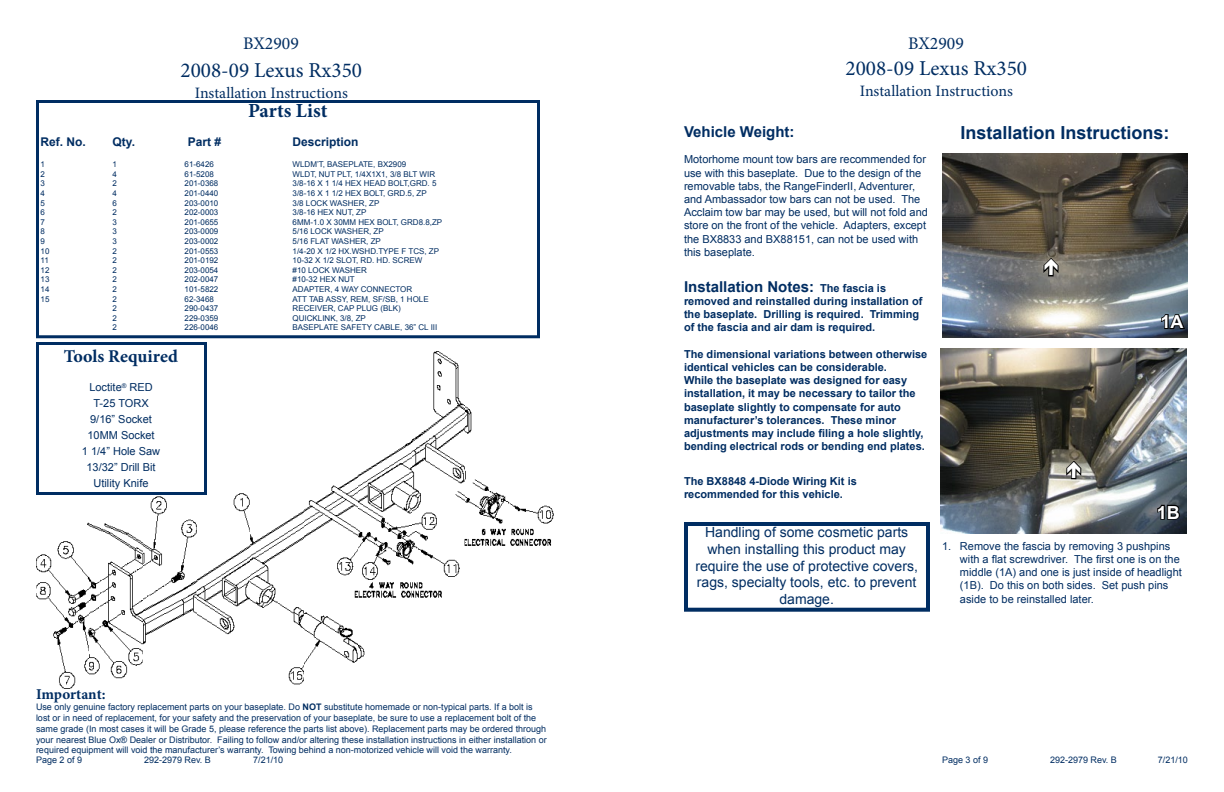
<style>
.page{position:relative;width:1224px;height:792px;background:#fff}
.page>*{position:absolute;margin:0;border:0;box-sizing:border-box;transform-origin:0 0}
.t1{font:21.2px "Minion Pro";color:#002d62}
.t2{font:700 20px "Minion Pro";color:#002d62}
.t3{font:700 18px "Arial";color:#002d62}
.t4{font:700 18px "Minion Pro";color:#002d62}
.t5{font:700 18px "Arial";color:#fff}
.t6{font:17.7px "Minion Pro";color:#002d62}
.t7{font:15.9px "Minion Pro";color:#002d62}
.t8{font:700 15px "Arial";color:#002d62}
.t9{font:700 15px "Minion Pro";letter-spacing:-.005em;color:#002d62}
.t10{font:14px/16.8px "Arial";color:#002d62;text-align:center}
.t11{font:700 12px "Arial";color:#002d62}
.t12{font:11px/13.2px "Arial";color:#002d62}
.t13{font:700 11px/13.2px "Arial";color:#002d62}
.t14{font:9px/10.8px "Arial";color:#002d62}
.t15{font:8px "Arial";color:#002d62}
.s1{font-size:11px}
.s2{font-weight:700}
</style>
<div class="page">
<img style="left:36px;top:351px;width:518px;height:337px">
<div style="left:36px;top:100px;width:504px;height:238px;border:3px solid #002d62"></div>
<img style="left:942px;top:153px;width:246px;height:185px">
<svg style="left:1160px;top:312px;width:26px;height:18px"></svg>
<div style="left:36px;top:342px;width:171px;height:153px;border:3px solid #002d62"></div>
<img style="left:940px;top:349px;width:246px;height:184px">
<svg style="left:1156px;top:503px;width:25px;height:18px"></svg>
<div style="left:684px;top:522px;width:246px;height:90px;border:4px solid #002d62"></div>
<svg style="left:1087px;top:292px;width:18px;height:22px"></svg>
<svg style="left:1008px;top:237px;width:19px;height:21px"></svg>
<svg style="left:1001px;top:306px;width:21px;height:19px"></svg>
<svg style="left:1042px;top:256px;width:18px;height:22px"></svg>
<svg style="left:1065px;top:459px;width:18px;height:21px"></svg>
<h3 class="t6" style="left:243px;top:31px;width:57px">BX2909</h3>
<h1 class="t1" style="left:181px;top:56px;width:183px">2008-09 Lexus Rx350</h1>
<h3 class="t7" style="left:195px;top:82px;width:155px">Installation Instructions</h3>
<h2 class="t2" style="left:248px;top:97px;width:81px">Parts List</h2>
<h3 class="t6" style="left:908px;top:31px;width:57px">BX2909</h3>
<h1 class="t1" style="left:846px;top:54px;width:183px">2008-09 Lexus Rx350</h1>
<h3 class="t7" style="left:860px;top:80px;width:155px">Installation Instructions</h3>
<h3 class="t3" style="left:960px;top:121px;width:211px">Installation Instructions:</h3>
<h3 class="t8" style="left:684px;top:122px;width:112px">Vehicle Weight:</h3>
<p class="t12" style="left:684px;top:153px;width:245px">Motorhome mount tow bars are recommended for use with this baseplate. Due to the design of the removable tabs, the RangeFinderII, Adventurer, and Ambassador tow bars can not be used. The Acclaim tow bar may be used, but will not fold and store on the front of the vehicle. Adapters, except the BX8833 and BX88151, can not be used with this baseplate.</p>
<h3 class="t8" style="left:684px;top:276px;width:204px">Installation Notes: <span class="s1">The fascia is</span></h3>
<p class="t13" style="left:684px;top:295px;width:240px">removed and reinstalled during installation of the baseplate. Drilling is required. Trimming of the fascia and air dam is required.</p>
<p class="t13" style="left:684px;top:348px;width:245px">The dimensional variations between otherwise identical vehicles can be considerable.<br>While the baseplate was designed for easy installation, it may be necessary to tailor the baseplate slightly to compensate for auto manufacturer’s tolerances. These minor adjustments may include filing a hole slightly, bending electrical rods or bending end plates.</p>
<p class="t13" style="left:684px;top:475px;width:174px">The BX8848 4-Diode Wiring Kit is recommended for this vehicle.</p>
<h3 class="t11" style="left:41px;top:134px;width:47px">Ref. No.</h3>
<h3 class="t11" style="left:113px;top:134px;width:24px">Qty.</h3>
<h3 class="t11" style="left:188px;top:134px;width:35px">Part #</h3>
<h3 class="t11" style="left:293px;top:134px;width:68px">Description</h3>
<p class="t15" style="left:41px;top:159px;width:6px">1</p>
<p class="t15" style="left:113px;top:159px;width:6px">1</p>
<p class="t15" style="left:185px;top:159px;width:31px">61-6426</p>
<p class="t15" style="left:293px;top:159px;width:115px">WLDM’T, BASEPLATE, BX2909</p>
<p class="t15" style="left:41px;top:169px;width:6px">2</p>
<p class="t15" style="left:113px;top:169px;width:6px">4</p>
<p class="t15" style="left:185px;top:169px;width:31px">61-5208</p>
<p class="t15" style="left:293px;top:169px;width:144px">WLDT, NUT PLT, 1/4X1X1, 3/8 BLT WIR</p>
<p class="t15" style="left:41px;top:178px;width:6px">3</p>
<p class="t15" style="left:113px;top:178px;width:6px">2</p>
<p class="t15" style="left:185px;top:178px;width:35px">201-0368</p>
<p class="t15" style="left:293px;top:178px;width:145px">3/8-16 X 1 1/4 HEX HEAD BOLT,GRD. 5</p>
<p class="t15" style="left:41px;top:188px;width:6px">4</p>
<p class="t15" style="left:113px;top:188px;width:6px">4</p>
<p class="t15" style="left:185px;top:188px;width:35px">201-0440</p>
<p class="t15" style="left:293px;top:188px;width:136px">3/8-16 X 1 1/2 HEX BOLT, GRD.5, ZP</p>
<p class="t15" style="left:41px;top:198px;width:6px">5</p>
<p class="t15" style="left:113px;top:198px;width:6px">6</p>
<p class="t15" style="left:185px;top:198px;width:35px">203-0010</p>
<p class="t15" style="left:293px;top:198px;width:88px">3/8 LOCK WASHER, ZP</p>
<p class="t15" style="left:41px;top:207px;width:6px">6</p>
<p class="t15" style="left:113px;top:207px;width:6px">2</p>
<p class="t15" style="left:185px;top:207px;width:35px">202-0003</p>
<p class="t15" style="left:293px;top:207px;width:75px">3/8-16 HEX NUT, ZP</p>
<p class="t15" style="left:41px;top:217px;width:6px">7</p>
<p class="t15" style="left:113px;top:217px;width:6px">3</p>
<p class="t15" style="left:185px;top:217px;width:35px">201-0655</p>
<p class="t15" style="left:293px;top:217px;width:151px">6MM-1.0 X 30MM HEX BOLT, GRD8.8,ZP</p>
<p class="t15" style="left:41px;top:226px;width:6px">8</p>
<p class="t15" style="left:113px;top:226px;width:6px">3</p>
<p class="t15" style="left:185px;top:226px;width:35px">203-0009</p>
<p class="t15" style="left:293px;top:226px;width:93px">5/16 LOCK WASHER, ZP</p>
<p class="t15" style="left:41px;top:236px;width:6px">9</p>
<p class="t15" style="left:113px;top:236px;width:6px">3</p>
<p class="t15" style="left:185px;top:236px;width:35px">203-0002</p>
<p class="t15" style="left:293px;top:236px;width:90px">5/16 FLAT WASHER, ZP</p>
<p class="t15" style="left:41px;top:246px;width:10px">10</p>
<p class="t15" style="left:113px;top:246px;width:6px">2</p>
<p class="t15" style="left:185px;top:246px;width:35px">201-0553</p>
<p class="t15" style="left:293px;top:246px;width:148px">1/4-20 X 1/2 HX.WSHD.TYPE F TCS, ZP</p>
<p class="t15" style="left:41px;top:255px;width:10px">11</p>
<p class="t15" style="left:113px;top:255px;width:6px">2</p>
<p class="t15" style="left:185px;top:255px;width:35px">201-0192</p>
<p class="t15" style="left:293px;top:255px;width:131px">10-32 X 1/2 SLOT, RD. HD. SCREW</p>
<p class="t15" style="left:41px;top:265px;width:10px">12</p>
<p class="t15" style="left:113px;top:265px;width:6px">2</p>
<p class="t15" style="left:185px;top:265px;width:35px">203-0054</p>
<p class="t15" style="left:293px;top:265px;width:76px">#10 LOCK WASHER</p>
<p class="t15" style="left:41px;top:274px;width:10px">13</p>
<p class="t15" style="left:113px;top:274px;width:6px">2</p>
<p class="t15" style="left:185px;top:274px;width:35px">202-0047</p>
<p class="t15" style="left:293px;top:274px;width:64px">#10-32 HEX NUT</p>
<p class="t15" style="left:41px;top:284px;width:10px">14</p>
<p class="t15" style="left:113px;top:284px;width:6px">2</p>
<p class="t15" style="left:185px;top:284px;width:35px">101-5822</p>
<p class="t15" style="left:293px;top:284px;width:121px">ADAPTER, 4 WAY CONNECTOR</p>
<p class="t15" style="left:41px;top:294px;width:10px">15</p>
<p class="t15" style="left:113px;top:294px;width:6px">2</p>
<p class="t15" style="left:185px;top:294px;width:31px">62-3468</p>
<p class="t15" style="left:293px;top:294px;width:138px">ATT TAB ASSY, REM, SF/SB, 1 HOLE</p>
<p class="t15" style="left:113px;top:303px;width:6px">2</p>
<p class="t15" style="left:185px;top:303px;width:35px">290-0437</p>
<p class="t15" style="left:293px;top:303px;width:110px">RECEIVER, CAP PLUG (BLK)</p>
<p class="t15" style="left:113px;top:313px;width:6px">2</p>
<p class="t15" style="left:185px;top:313px;width:35px">229-0359</p>
<p class="t15" style="left:293px;top:313px;width:75px">QUICKLINK, 3/8, ZP</p>
<p class="t15" style="left:113px;top:322px;width:6px">2</p>
<p class="t15" style="left:185px;top:322px;width:35px">226-0046</p>
<p class="t15" style="left:293px;top:322px;width:146px">BASEPLATE SAFETY CABLE, 36” CL III</p>
<h3 class="t5" style="left:1161px;top:310px;width:25px">1A</h3>
<h3 class="t4" style="left:64px;top:344px;width:116px">Tools Required</h3>
<p class="t12" style="left:82px;top:380px;width:80px;line-height:16px;text-align:center">Loctite<sup>®</sup> RED<br>T-25 TORX<br>9/16” Socket<br>10MM Socket<br>1 1/4” Hole Saw<br>13/32” Drill Bit<br>Utility Knife</p>
<h3 class="t5" style="left:1157px;top:500px;width:25px">1B</h3>
<h3 class="t10" style="left:695px;top:524px;width:224px">Handling of some cosmetic parts when installing this product may require the use of protective covers, rags, specialty tools, etc. to prevent damage.</h3>
<p class="t12" style="left:960px;top:540px;width:223px;text-indent:-18px">1. Remove the fascia by removing 3 pushpins with a flat screwdriver. The first one is on the middle (1A) and one is just inside of headlight (1B). Do this on both sides. Set push pins aside to be reinstalled later.</p>
<h3 class="t9" style="left:36px;top:684px;width:71px">Important:</h3>
<p class="t14" style="left:36px;top:702px;width:512px">Use only genuine factory replacement parts on your baseplate. Do <span class="s2">NOT</span> substitute homemade or non-typical parts. If a bolt is lost or in need of replacement, for your safety and the preservation of your baseplate, be sure to use a replacement bolt of the same grade (In most cases it will be Grade 5, please reference the parts list above). Replacement parts may be ordered through your nearest Blue Ox® Dealer or Distributor. Failing to follow and/or altering these installation instructions in either installation or required equipment will void the manufacturer’s warranty. Towing behind a non-motorized vehicle will void the warranty.</p>
<p class="t14" style="left:36px;top:754px;width:48px">Page 2 of 9</p>
<p class="t14" style="left:144px;top:754px;width:68px">292-2979 Rev. B</p>
<p class="t14" style="left:253px;top:754px;width:32px">7/21/10</p>
<p class="t14" style="left:942px;top:754px;width:48px">Page 3 of 9</p>
<p class="t14" style="left:1050px;top:754px;width:68px">292-2979 Rev. B</p>
<p class="t14" style="left:1158px;top:754px;width:32px">7/21/10</p>
</div>
